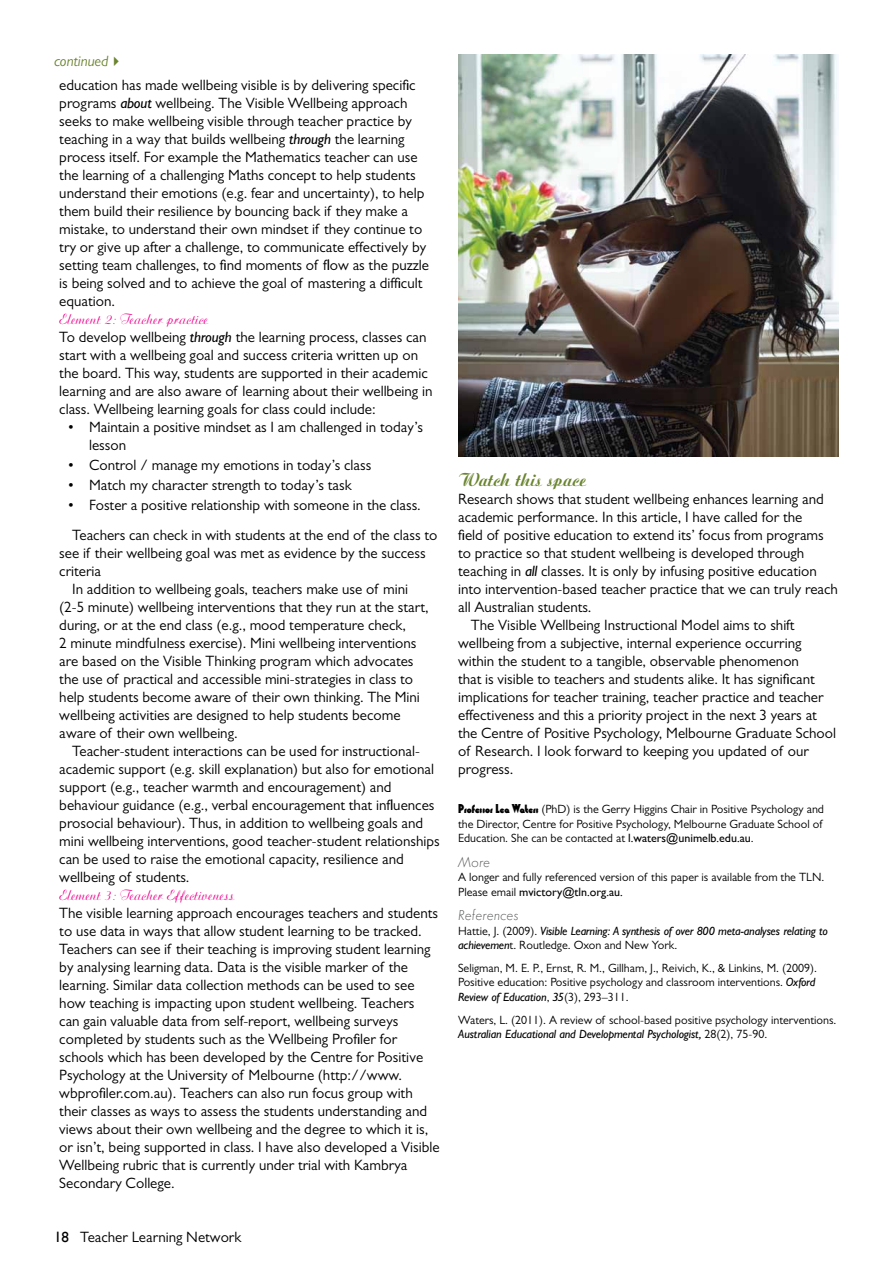
<style>
.page{position:relative;width:893px;height:1263px;background:#fff}
.page>*{position:absolute;margin:0;border:0;box-sizing:border-box;transform-origin:0 0}
.t1{font:19.5px "Ariston Bld";color:#6a842f}
.t2{font:15px/18px "Gill Sans";color:#000}
.t3{font:15px "Ariston Rgl";color:#ec008c}
.t4{font:15px "Futura Lgt Itl";color:#58595b}
.t5{font:italic 15px "Gill Sans";color:#6a842f}
.t6{font:12px/14.4px "Gill Sans";color:#000}
.t7{font:italic 12px/14.4px "Gill Sans";letter-spacing:-.015em;color:#000}
.s1{font-style:italic}
.s2{font-style:inherit}
.s3{font-family:"Washington";font-weight:900;font-size:13.5px}
.s4{font-style:normal}
</style>
<div class="page">
<img style="left:458px;top:54px;width:381px;height:403px">
<p class="t5" style="left:54px;top:52px;width:71px">continued✔</p>
<p class="t2" style="left:59px;top:76px;width:371px">education has made wellbeing visible is by delivering specific programs <span class="s1">about</span> wellbeing. The Visible Wellbeing approach seeks to make wellbeing visible through teacher practice by teaching in a way that builds wellbeing <span class="s1">through</span> the learning process itself. For example the Mathematics teacher can use the learning of a challenging Maths concept to help students understand their emotions (e.g. fear and uncertainty), to help them build their resilience by bouncing back if they make a mistake, to understand their own mindset if they continue to try or give up after a challenge, to communicate effectively by setting team challenges, to find moments of flow as the puzzle is being solved and to achieve the goal of mastering a difficult equation.</p>
<p class="t3" style="left:59px;top:309px;width:151px">Element 2: Teacher practice</p>
<p class="t2" style="left:59px;top:328px;width:375px">To develop wellbeing <span class="s1">through</span> the learning process, classes can start with a wellbeing goal and success criteria written up on the board. This way, students are supported in their academic learning and are also aware of learning about their wellbeing in class. Wellbeing learning goals for class could include:</p>
<p class="t2" style="left:89px;top:418px;width:336px;text-indent:-21px">• Maintain a positive mindset as I am challenged in today’s lesson</p>
<p class="t2" style="left:68px;top:456px;width:305px">• Control / manage my emotions in today’s class</p>
<p class="t2" style="left:68px;top:476px;width:285px">• Match my character strength to today’s task</p>
<p class="t2" style="left:68px;top:490px;width:371px;line-height:29.7px">• Foster a positive relationship with someone in the class.<br>Teachers can check in with students at the end of the class to</p>
<p class="t2" style="left:59px;top:544px;width:368px">see if their wellbeing goal was met as evidence by the success criteria</p>
<p class="t2" style="left:59px;top:580px;width:371px;text-indent:13px">In addition to wellbeing goals, teachers make use of mini (2-5 minute) wellbeing interventions that they run at the start, during, or at the end class (e.g., mood temperature check,<br>2 minute mindfulness exercise). Mini wellbeing interventions are based on the Visible Thinking program which advocates the use of practical and accessible mini-strategies in class to help students become aware of their own thinking. The Mini wellbeing activities are designed to help students become aware of their own wellbeing.</p>
<p class="t2" style="left:59px;top:742px;width:382px;text-indent:13px">Teacher-student interactions can be used for instructional&shy;academic support (e.g. skill explanation) but also for emotional support (e.g., teacher warmth and encouragement) and behaviour guidance (e.g., verbal encouragement that influences prosocial behaviour). Thus, in addition to wellbeing goals and mini wellbeing interventions, good teacher-student relationships can be used to raise the emotional capacity, resilience and wellbeing of students.</p>
<p class="t3" style="left:59px;top:885px;width:177px">Element 3: Teacher Effectiveness</p>
<p class="t2" style="left:59px;top:904px;width:382px">The visible learning approach encourages teachers and students to use data in ways that allow student learning to be tracked.<br>Teachers can see if their teaching is improving student learning by analysing learning data. Data is the visible marker of the learning. Similar data collection methods can be used to see how teaching is impacting upon student wellbeing. Teachers<br>can gain valuable data from self-report, wellbeing surveys completed by students such as the Wellbeing Profiler for schools which has been developed by the Centre for Positive Psychology at the University of Melbourne (http://www. wbprofiler.com.au). Teachers can also run focus group with their classes as ways to assess the students understanding and views about their own wellbeing and the degree to which it is, or isn’t, being supported in class. I have also developed a Visible Wellbeing rubric that is currently under trial with Kambrya Secondary College.</p>
<p class="t2" style="left:54px;top:1228px;width:189px"><span class="s2">18</span> Teacher Learning Network</p>
<h1 class="t1" style="left:458px;top:467px;width:130px">Watch this space</h1>
<p class="t2" style="left:458px;top:490px;width:367px">Research shows that student wellbeing enhances learning and</p>
<p class="t2" style="left:458px;top:508px;width:346px">academic performance. In this article, I have called for the</p>
<p class="t2" style="left:458px;top:526px;width:367px">field of positive education to extend its’ focus from programs</p>
<p class="t2" style="left:458px;top:544px;width:348px">to practice so that student wellbeing is developed through</p>
<p class="t2" style="left:458px;top:562px;width:360px">teaching in <span class="s1">all</span> classes. It is only by infusing positive education</p>
<p class="t2" style="left:458px;top:580px;width:381px">into intervention-based teacher practice that we can truly reach</p>
<p class="t2" style="left:458px;top:598px;width:135px">all Australian students.</p>
<p class="t2" style="left:471px;top:616px;width:325px">The Visible Wellbeing Instructional Model aims to shift</p>
<p class="t2" style="left:458px;top:634px;width:345px">wellbeing from a subjective, internal experience occurring</p>
<p class="t2" style="left:458px;top:652px;width:342px">within the student to a tangible, observable phenomenon</p>
<p class="t2" style="left:458px;top:670px;width:358px">that is visible to teachers and students alike. It has significant</p>
<p class="t2" style="left:458px;top:688px;width:367px">implications for teacher training, teacher practice and teacher</p>
<p class="t2" style="left:458px;top:706px;width:360px">effectiveness and this a priority project in the next 3 years at</p>
<p class="t2" style="left:458px;top:724px;width:379px">the Centre of Positive Psychology, Melbourne Graduate School</p>
<p class="t2" style="left:458px;top:742px;width:352px">of Research. I look forward to keeping you updated of our</p>
<p class="t2" style="left:458px;top:760px;width:57px">progress.</p>
<p class="t6" style="left:458px;top:802px;width:367px"><span class="s3">Professor Lea Waters</span> (PhD) is the Gerry Higgins Chair in Positive Psychology and the Director, Centre for Positive Psychology, Melbourne Graduate School of<br>Education. She can be contacted at <span class="s2">l.waters@unimelb.edu.au</span>.</p>
<p class="t4" style="left:458px;top:852px;width:34px">More</p>
<p class="t6" style="left:458px;top:870px;width:368px">A longer and fully referenced version of this paper is available from the TLN.<br>Please email <span class="s2">mvictory@tln.org.au.</span></p>
<p class="t4" style="left:458px;top:905px;width:62px">References</p>
<p class="t7" style="left:458px;top:923px;width:371px"><span class="s4">Hattie, J. (2009).</span> Visible Learning: A synthesis of over 800 meta-analyses relating to achievemen<span class="s4">t. Routledge. Oxon and New York.</span></p>
<p class="t6" style="left:458px;top:961px;width:360px">Seligman, M. E. P., Ernst, R. M., Gillham, J., Reivich, K., &amp; Linkins, M. (2009).<br>Positive education: Positive psychology and classroom interventions. <span class="s1">Oxford<br>Review of Education</span>, <span class="s1">35</span>(3), 293–311.</p>
<p class="t6" style="left:458px;top:1012px;width:380px">Waters, L. (2011). A review of school-based positive psychology interventions.<br><span class="s1">Australian Educational and Developmental Psychologist,</span> 28(2), 75-90.</p>
</div>
